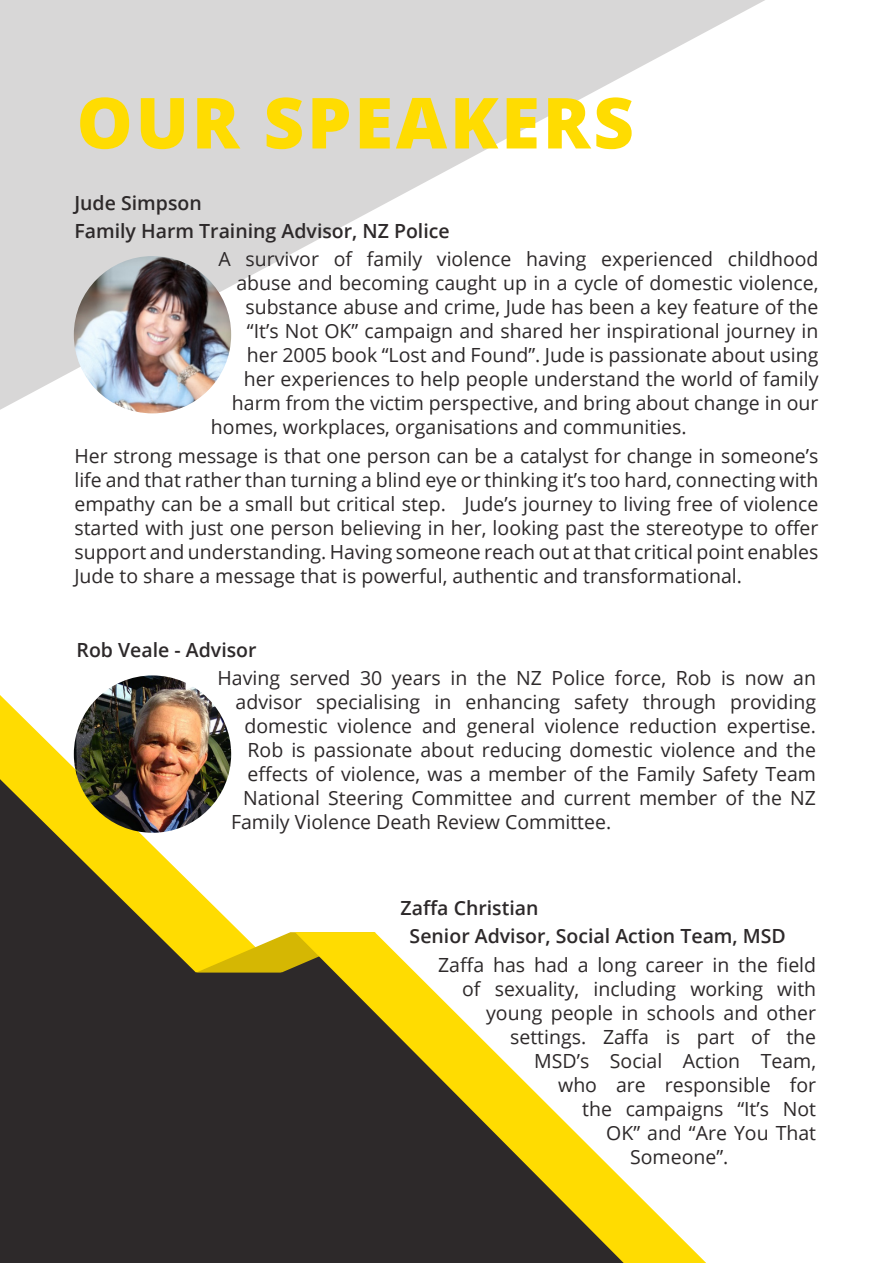
<style>
.page{position:relative;width:893px;height:1263px;background:#fff}
.page>*{position:absolute;margin:0;border:0;box-sizing:border-box;transform-origin:0 0}
.Heading_1{font:800 70.5px "Open Sans";letter-spacing:.04em;color:#ffdc01}
.Heading_2{font:19.5px/24px "Open Sans";color:#2d292a;text-align:justify}
.Heading_2-2{font:600 19.5px "Open Sans";color:#2d292a}
</style>
<div class="page">
<svg style="left:0;top:0;width:765px;height:414px"></svg>
<img style="left:74px;top:256px;width:157px;height:157px;border-radius:79px">
<div style="left:0;top:972px;width:295px;height:291px;background:#2d292a"></div>
<svg style="left:0;top:695px;width:240px;height:277px"></svg>
<svg style="left:197px;top:932px;width:98px;height:40px;background:#e7cb1b"></svg>
<svg style="left:295px;top:932px;width:411px;height:331px"></svg>
<img style="left:74px;top:675px;width:157px;height:158px;border-radius:79px">
<p class="Heading_1" style="left:77px;top:69px;width:559px">OUR SPEAKERS</p>
<p class="Heading_2-2" style="left:74px;top:189px;width:129px">Jude Simpson</p>
<p class="Heading_2-2" style="left:74px;top:218px;width:377px">Family Harm Training Advisor, NZ Police</p>
<p class="Heading_2" style="left:218px;top:247px;width:602px">A survivor of family violence having experienced childhood</p>
<p class="Heading_2" style="left:236px;top:271px;width:584px">abuse and becoming caught up in a cycle of domestic violence,</p>
<p class="Heading_2" style="left:245px;top:295px;width:575px">substance abuse and crime, Jude has been a key feature of the</p>
<p class="Heading_2" style="left:247px;top:319px;width:573px">“It’s Not OK” campaign and shared her inspirational journey in</p>
<p class="Heading_2" style="left:247px;top:343px;width:573px">her 2005 book “Lost and Found”. Jude is passionate about using</p>
<p class="Heading_2" style="left:244px;top:367px;width:576px">her experiences to help people understand the world of family</p>
<p class="Heading_2" style="left:232px;top:391px;width:588px">harm from the victim perspective, and bring about change in our</p>
<p class="Heading_2" style="left:211px;top:415px;width:477px">homes, workplaces, organisations and communities.</p>
<p class="Heading_2" style="left:74px;top:443px;width:746px">Her strong message is that one person can be a catalyst for change in someone’s life and that rather than turning a blind eye or thinking it’s too hard, connecting with empathy can be a small but critical step. Jude’s journey to living free of violence started with just one person believing in her, looking past the stereotype to offer support and understanding. Having someone reach out at that critical point enables Jude to share a message that is powerful, authentic and transformational.</p>
<p class="Heading_2-2" style="left:77px;top:636px;width:182px">Rob Veale - Advisor</p>
<p class="Heading_2" style="left:218px;top:665px;width:600px">Having served 30 years in the NZ Police force, Rob is now an</p>
<p class="Heading_2" style="left:236px;top:689px;width:582px">advisor specialising in enhancing safety through providing</p>
<p class="Heading_2" style="left:245px;top:713px;width:573px">domestic violence and general violence reduction expertise.</p>
<p class="Heading_2" style="left:248px;top:737px;width:570px">Rob is passionate about reducing domestic violence and the</p>
<p class="Heading_2" style="left:248px;top:761px;width:570px">effects of violence, was a member of the Family Safety Team</p>
<p class="Heading_2" style="left:243px;top:785px;width:575px">National Steering Committee and current member of the NZ</p>
<p class="Heading_2" style="left:231px;top:809px;width:382px">Family Violence Death Review Committee.</p>
<p class="Heading_2-2" style="left:401px;top:894px;width:139px">Zaffa Christian</p>
<p class="Heading_2-2" style="left:410px;top:923px;width:378px">Senior Advisor, Social Action Team, MSD</p>
<p class="Heading_2" style="left:438px;top:952px;width:380px">Zaffa has had a long career in the field</p>
<p class="Heading_2" style="left:462px;top:976px;width:356px">of sexuality, including working with</p>
<p class="Heading_2" style="left:486px;top:1000px;width:332px">young people in schools and other</p>
<p class="Heading_2" style="left:510px;top:1024px;width:308px">settings. Zaffa is part of the</p>
<p class="Heading_2" style="left:534px;top:1048px;width:283px">MSD’s Social Action Team,</p>
<p class="Heading_2" style="left:558px;top:1072px;width:260px">who are responsible for</p>
<p class="Heading_2" style="left:582px;top:1096px;width:235px">the campaigns “It’s Not</p>
<p class="Heading_2" style="left:606px;top:1120px;width:211px">OK” and “Are You That</p>
<p class="Heading_2" style="left:630px;top:1144px;width:100px">Someone”.</p>
</div>
